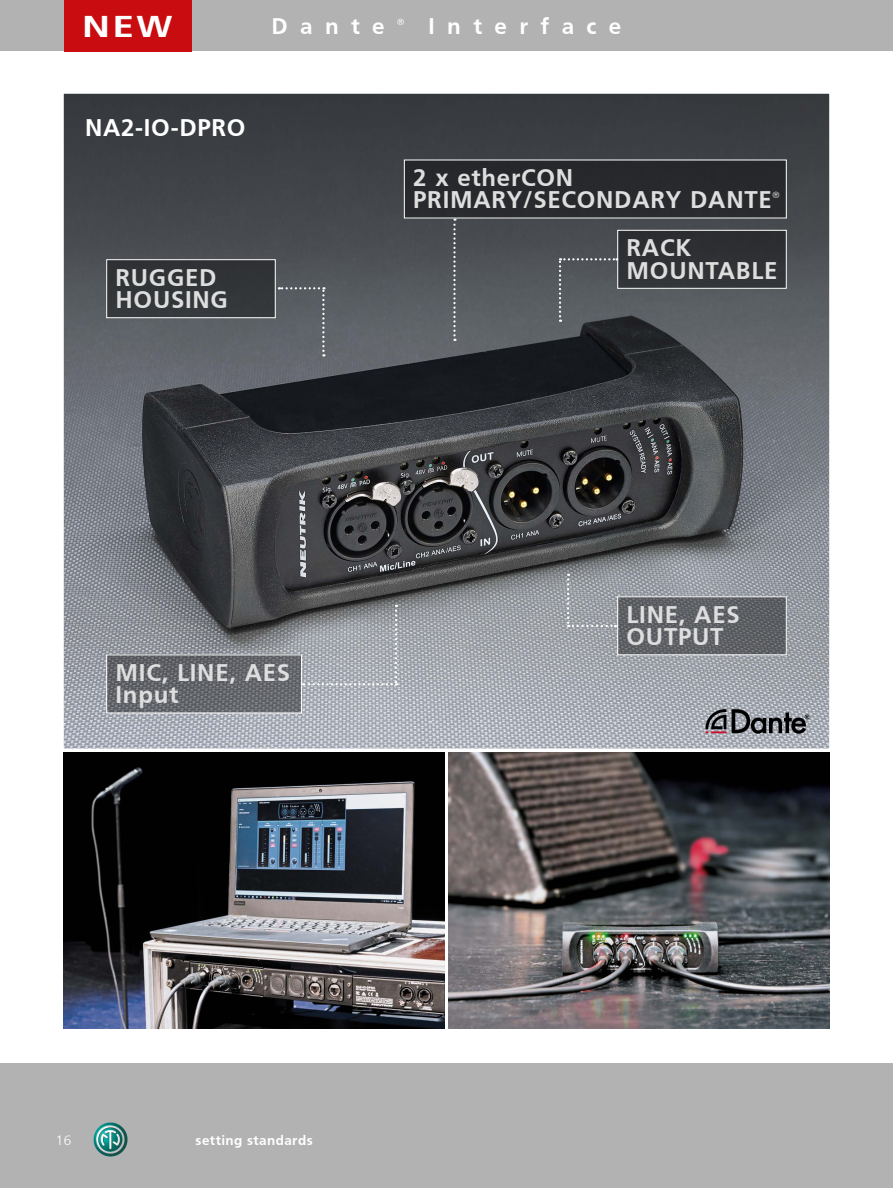
<style>
.page{position:relative;width:893px;height:1188px;background:#fff}
.page>*{position:absolute;margin:0;border:0;box-sizing:border-box;transform-origin:0 0}
.t1{font:700 30px "Frutiger";color:#fff;scale:1.29 1}
.t2{font:700 24px/22.5px "Frutiger";letter-spacing:.03em;color:#dedede}
.t3{font:700 24px "Frutiger";letter-spacing:.03em;color:#fff}
.t4{font:700 22.5px "Frutiger";letter-spacing:.55em;color:#fff}
.t5{font:700 13.5px "Frutiger";letter-spacing:.03em;color:#fff}
.t6{font:300 13.5px "Frutiger";color:#fff}
.t7{font:300 9px "Frutiger";color:#fff}
.t8{font:300 9px "Frutiger";color:#dedede}
</style>
<div class="page">
<div style="left:0;top:0;width:893px;height:51px;background:#b2b2b2"></div>
<div style="left:0;top:1063px;width:893px;height:125px;background:#b2b2b2"></div>
<img style="left:94px;top:1123px;width:33px;height:33px">
<div style="left:64px;top:0;width:127px;height:51px;background:#c90c0f"></div>
<img style="left:64px;top:94px;width:765px;height:655px">
<svg style="left:279px;top:287px;width:46px;height:69px;background:#61666b"></svg>
<svg style="left:303px;top:605px;width:94px;height:80px;background:#9ea1a7"></svg>
<svg style="left:567px;top:574px;width:49px;height:53px;background:#9fa3a8"></svg>
<svg style="left:559px;top:258px;width:58px;height:64px;background:#5a5e62"></svg>
<svg style="left:453px;top:218px;width:3px;height:123px"></svg>
<svg style="left:705px;top:709px;width:21px;height:24px"></svg>
<svg style="left:732px;top:709px;width:77px;height:25px;background:#696c71"></svg>
<div style="left:107px;top:260px;width:168px;height:58px;background:#323538"></div>
<div style="left:106px;top:259px;width:170px;height:59px;border:1px solid #fff"></div>
<div style="left:618px;top:230px;width:168px;height:58px;background:#2f3033"></div>
<div style="left:617px;top:230px;width:170px;height:59px;border:1px solid #fff"></div>
<div style="left:404px;top:160px;width:382px;height:58px;background:#27292c"></div>
<svg style="left:108px;top:657px;width:192px;height:54px;background:#64666b"></svg>
<svg style="left:619px;top:598px;width:166px;height:55px;background:#5f6165"></svg>
<div style="left:617px;top:596px;width:170px;height:59px;border:1px solid #fff"></div>
<img style="left:449px;top:753px;width:380px;height:276px">
<img style="left:64px;top:753px;width:380px;height:276px">
<p class="t1" style="left:82px;top:9px;width:71px">NEW</p>
<p class="t4" style="left:429px;top:13px;width:194px">Interface</p>
<p class="t4" style="left:272px;top:13px;width:115px">Dante</p>
<p class="t7" style="left:397px;top:17px;width:9px">®</p>
<p class="t3" style="left:85px;top:113px;width:162px">NA2-IO-DPRO</p>
<p class="t2" style="left:116px;top:266px;width:114px">RUGGED<br>HOUSING</p>
<p class="t2" style="left:116px;top:661px;width:176px">MIC, LINE, AES<br>Input</p>
<p class="t2" style="left:413px;top:166px;width:360px">2 x etherCON<br>PRIMARY/SECONDARY DANTE</p>
<p class="t8" style="left:772px;top:190px;width:9px">®</p>
<p class="t2" style="left:627px;top:236px;width:152px">RACK<br>MOUNTABLE</p>
<p class="t2" style="left:627px;top:603px;width:115px">LINE, AES<br>OUTPUT</p>
<p class="t6" style="left:56px;top:1132px;width:17px">16</p>
<p class="t5" style="left:196px;top:1132px;width:119px">setting standards</p>
</div>
